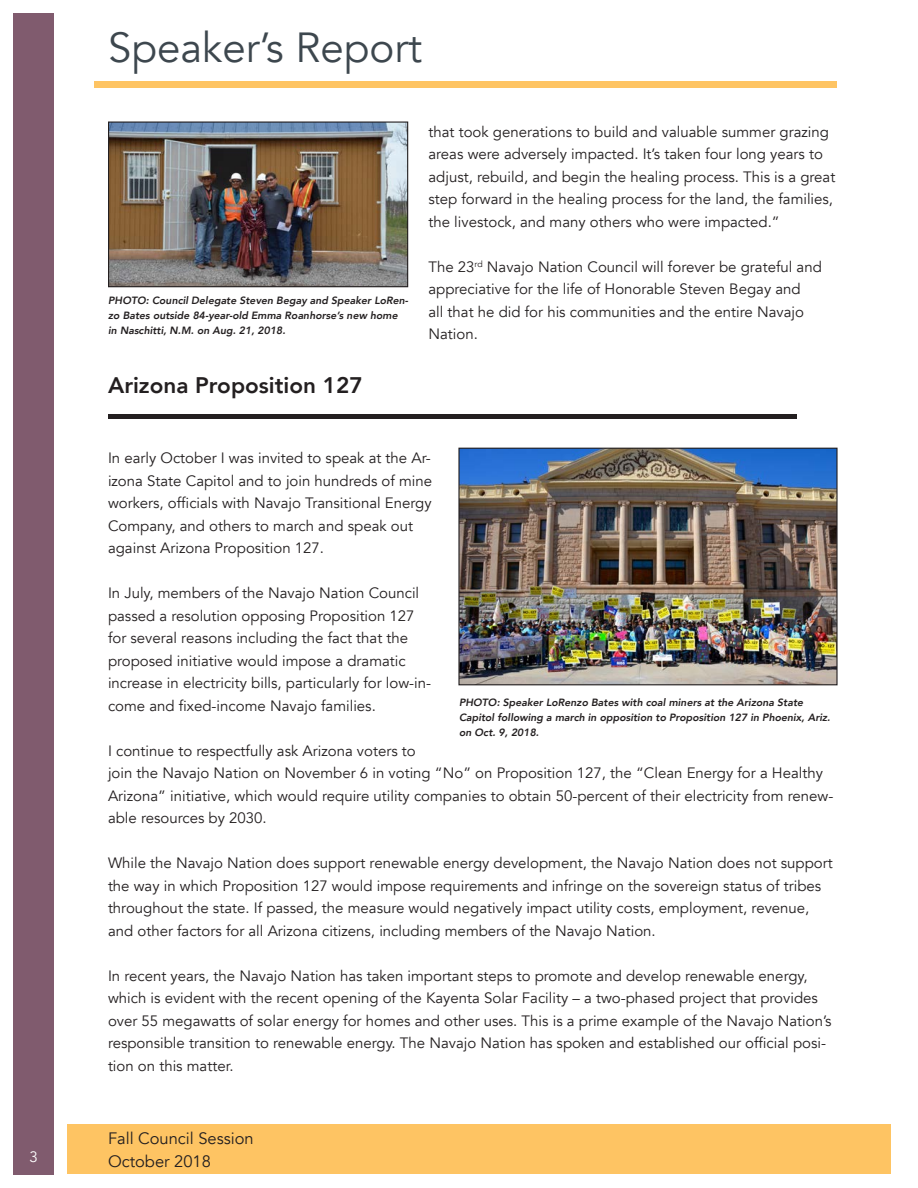
<style>
.page{position:relative;width:918px;height:1188px;background:#fff}
.page>*{position:absolute;margin:0;border:0;box-sizing:border-box;transform-origin:0 0}
.t1{font:42px "Avenir";color:#3d474e}
.t2{font:800 22.5px "Avenir";color:#231f20}
.t3{font:16.5px "Avenir";color:#231f20}
.t4{font:15px/22.5px "Avenir";color:#231f20}
.t5{font:15px "Avenir";color:#fff}
.t6{font:italic 800 10.5px/15px "Avenir";color:#231f20}
</style>
<div class="page">
<div style="left:14px;top:14px;width:40px;height:1161px;background:#805b6e"></div>
<div style="left:94px;top:81px;width:743px;height:6px;background:#fec463"></div>
<div style="left:68px;top:1124px;width:823px;height:50px;background:#fec463"></div>
<hr style="left:108px;top:414px;width:689px;height:4px;background:#231f20">
<img style="left:110px;top:124px;width:296px;height:161px">
<div style="left:108px;top:122px;width:300px;height:165px;border:1px solid #231f20"></div>
<img style="left:460px;top:450px;width:376px;height:233px">
<div style="left:458px;top:448px;width:380px;height:237px;border:1px solid #231f20"></div>
<h1 class="t1" style="left:108px;top:20px;width:316px">Speaker’s Report</h1>
<p class="t6" style="left:108px;top:293px;width:302px">PHOTO: Council Delegate Steven Begay and Speaker LoRen&shy;zo Bates outside 84-year-old Emma Roanhorse’s new home in Naschitti, N.M. on Aug. 21, 2018.</p>
<h2 class="t2" style="left:108px;top:370px;width:256px">Arizona Proposition 127</h2>
<p class="t4" style="left:428px;top:120px;width:408px">that took generations to build and valuable summer grazing areas were adversely impacted. It’s taken four long years to adjust, rebuild, and begin the healing process. This is a great step forward in the healing process for the land, the families, the livestock, and many others who were impacted.”</p>
<p class="t4" style="left:428px;top:255px;width:395px">The 23<sup>rd</sup> Navajo Nation Council will forever be grateful and appreciative for the life of Honorable Steven Begay and<br>all that he did for his communities and the entire Navajo Nation.</p>
<p class="t4" style="left:108px;top:447px;width:326px">In early October I was invited to speak at the Ar&shy;izona State Capitol and to join hundreds of mine workers, officials with Navajo Transitional Energy Company, and others to march and speak out against Arizona Proposition 127.</p>
<p class="t4" style="left:108px;top:582px;width:325px">In July, members of the Navajo Nation Council passed a resolution opposing Proposition 127 for several reasons including the fact that the proposed initiative would impose a dramatic increase in electricity bills, particularly for low-in&shy;come and fixed-income Navajo families.</p>
<p class="t4" style="left:108px;top:740px;width:727px">I continue to respectfully ask Arizona voters to<br>join the Navajo Nation on November 6 in voting “No” on Proposition 127, the “Clean Energy for a Healthy Arizona” initiative, which would require utility companies to obtain 50-percent of their electricity from renew&shy;able resources by 2030.</p>
<p class="t4" style="left:108px;top:852px;width:726px">While the Navajo Nation does support renewable energy development, the Navajo Nation does not support the way in which Proposition 127 would impose requirements and infringe on the sovereign status of tribes throughout the state. If passed, the measure would negatively impact utility costs, employment, revenue, and other factors for all Arizona citizens, including members of the Navajo Nation.</p>
<p class="t4" style="left:108px;top:965px;width:725px">In recent years, the Navajo Nation has taken important steps to promote and develop renewable energy, which is evident with the recent opening of the Kayenta Solar Facility – a two-phased project that provides over 55 megawatts of solar energy for homes and other uses. This is a prime example of the Navajo Nation’s responsible transition to renewable energy. The Navajo Nation has spoken and established our official posi&shy;tion on this matter.</p>
<p class="t6" style="left:459px;top:695px;width:373px">PHOTO: Speaker LoRenzo Bates with coal miners at the Arizona State<br>Capitol following a march in opposition to Proposition 127 in Phoenix, Ariz. on Oct. 9, 2018.</p>
<p class="t3" style="left:108px;top:1128px;width:147px">Fall Council Session</p>
<p class="t5" style="left:30px;top:1147px;width:10px">3</p>
<p class="t3" style="left:108px;top:1150px;width:104px">October 2018</p>
</div>
